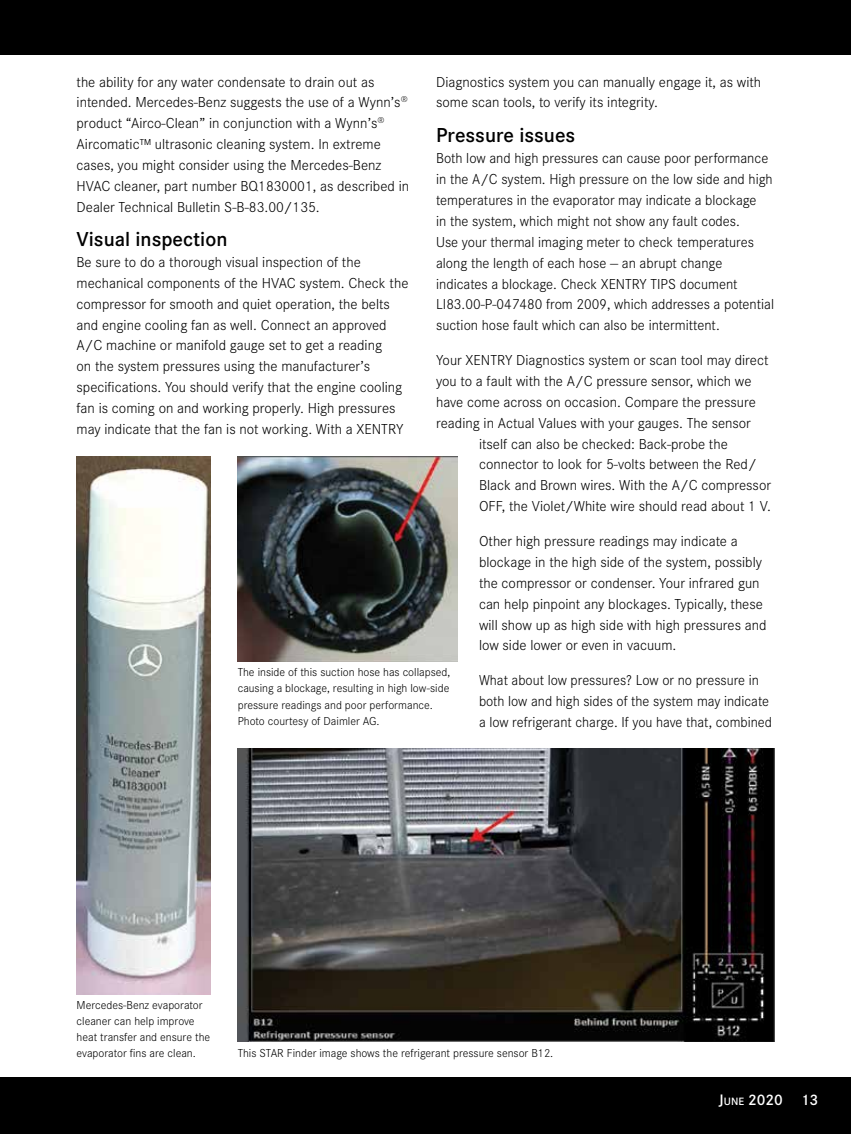
<style>
.page{position:relative;width:851px;height:1134px;background:#fff}
.page>*{position:absolute;margin:0;border:0;box-sizing:border-box;transform-origin:0 0}
.t1{font:600 21px "Corporate S";color:#000}
.t2{font:600 15.75px "Corporate S";color:#fff}
.t3{font:300 15px/21px "Corporate S";color:#000}
.t4{font:300 12px/16.2px "Corporate S";color:#000}
.s1{font-size:10.95px}
</style>
<div class="page">
<div style="left:0;top:1077px;width:850px;height:57px;background:#000"></div>
<div style="left:0;top:0;width:850px;height:55px;background:#000"></div>
<img style="left:77px;top:456px;width:134px;height:538px">
<img style="left:238px;top:456px;width:219px;height:205px">
<img style="left:238px;top:748px;width:536px;height:294px">
<p class="t3" style="left:77px;top:71px;width:334px">the ability for any water condensate to drain out as intended. Mercedes-Benz suggests the use of a Wynn’s<sup>® </sup>product “Airco-Clean” in conjunction with a Wynn’s<sup>® </sup>Aircomatic™ ultrasonic cleaning system. In extreme cases, you might consider using the Mercedes-Benz HVAC cleaner, part number BQ1830001, as described in Dealer Technical Bulletin S-B-83.00/135.</p>
<h1 class="t1" style="left:77px;top:225px;width:152px">Visual inspection</h1>
<p class="t3" style="left:77px;top:251px;width:333px">Be sure to do a thorough visual inspection of the mechanical components of the HVAC system. Check the compressor for smooth and quiet operation, the belts and engine cooling fan as well. Connect an approved A/C machine or manifold gauge set to get a reading<br>on the system pressures using the manufacturer’s specifications. You should verify that the engine cooling fan is coming on and working properly. High pressures may indicate that the fan is not working. With a XENTRY</p>
<p class="t3" style="left:436px;top:71px;width:326px">Diagnostics system you can manually engage it, as with some scan tools, to verify its integrity.</p>
<h1 class="t1" style="left:436px;top:121px;width:141px">Pressure issues</h1>
<p class="t3" style="left:436px;top:147px;width:339px">Both low and high pressures can cause poor performance in the A/C system. High pressure on the low side and high temperatures in the evaporator may indicate a blockage<br>in the system, which might not show any fault codes.<br>Use your thermal imaging meter to check temperatures along the length of each hose — an abrupt change indicates a blockage. Check XENTRY TIPS document LI83.00-P-047480 from 2009, which addresses a potential suction hose fault which can also be intermittent.</p>
<p class="t3" style="left:436px;top:349px;width:334px">Your XENTRY Diagnostics system or scan tool may direct</p>
<p class="t3" style="left:436px;top:370px;width:317px">you to a fault with the A/C pressure sensor, which we</p>
<p class="t3" style="left:436px;top:391px;width:321px">have come across on occasion. Compare the pressure</p>
<p class="t3" style="left:436px;top:412px;width:316px">reading in Actual Values with your gauges. The sensor</p>
<p class="t3" style="left:479px;top:433px;width:250px">itself can also be checked: Back-probe the</p>
<p class="t3" style="left:479px;top:453px;width:279px">connector to look for 5-volts between the Red/</p>
<p class="t3" style="left:479px;top:474px;width:293px">Black and Brown wires. With the A/C compressor</p>
<p class="t3" style="left:479px;top:495px;width:293px">OFF, the Violet/White wire should read about 1 V.</p>
<p class="t3" style="left:479px;top:530px;width:289px">Other high pressure readings may indicate a blockage in the high side of the system, possibly the compressor or condenser. Your infrared gun can help pinpoint any blockages. Typically, these will show up as high side with high pressures and low side lower or even in vacuum.</p>
<p class="t3" style="left:479px;top:669px;width:294px">What about low pressures? Low or no pressure in both low and high sides of the system may indicate a low refrigerant charge. If you have that, combined</p>
<p class="t4" style="left:238px;top:664px;width:214px">The inside of this suction hose has collapsed, causing a blockage, resulting in high low-side pressure readings and poor performance.<br>Photo courtesy of Daimler AG.</p>
<p class="t4" style="left:77px;top:996px;width:135px">Mercedes-Benz evaporator cleaner can help improve heat transfer and ensure the evaporator fins are clean.</p>
<p class="t4" style="left:238px;top:1045px;width:317px">This STAR Finder image shows the refrigerant pressure sensor B12.</p>
<p class="t2" style="left:719px;top:1090px;width:101px">J<span class="s1">UNE</span> 2020 13</p>
</div>
